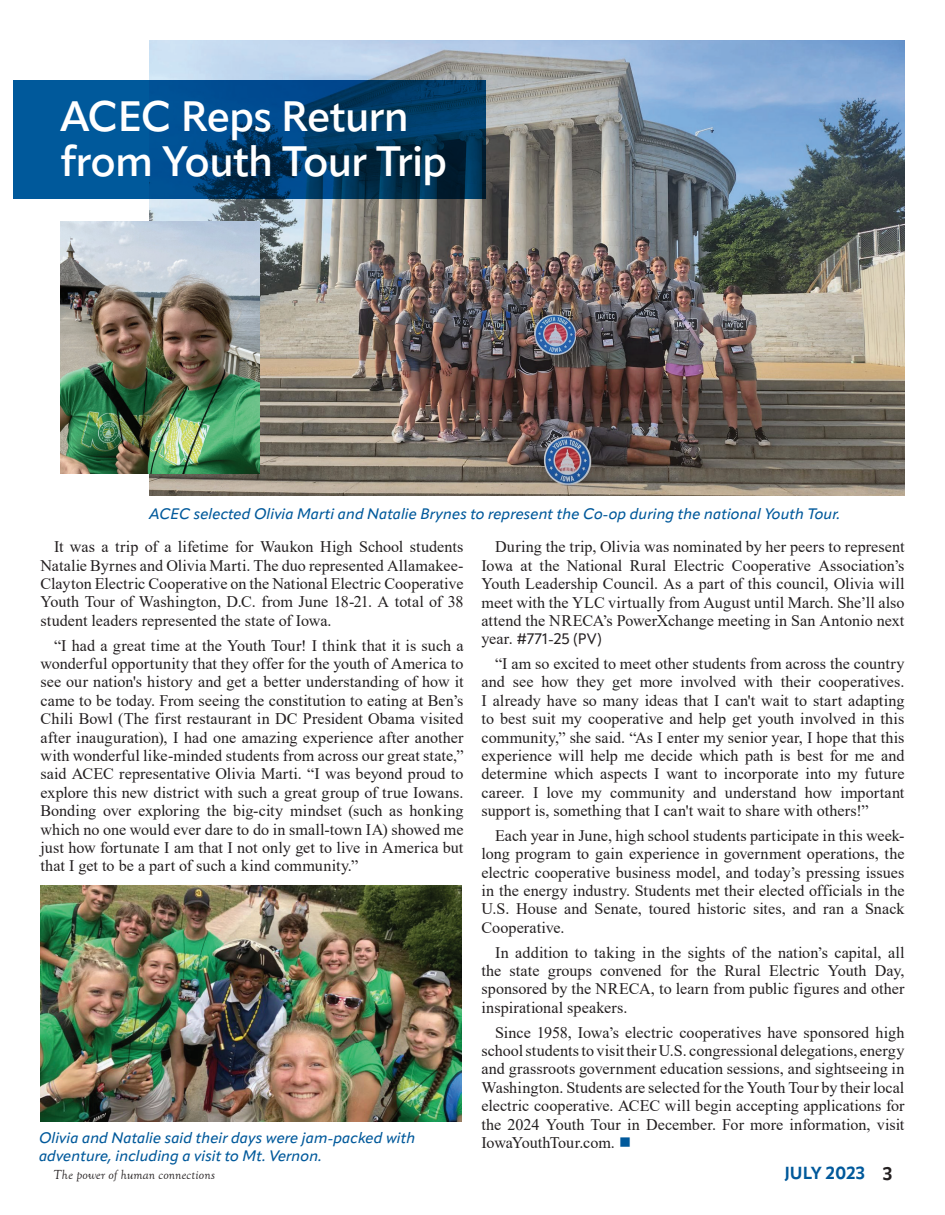
<style>
.page{position:relative;width:945px;height:1215px;background:#fff}
.page>*{position:absolute;margin:0;border:0;box-sizing:border-box;transform-origin:0 0}
.t1{font:600 42px/45px "Apparat";letter-spacing:-.02em;color:#fff}
.t2{font:700 17.25px "Apparat";letter-spacing:.01em;color:#00599b}
.t3{font:16.2px/18.5px "Times New Roman";letter-spacing:.005em;color:#231f20;text-align:justify}
.t4{font:italic 500 15px/18px "Apparat";color:#00599b}
.t5{font:15px "Apparat";letter-spacing:.03em;color:#231f20}
.t6{font:italic 13.5px "Goudy Old Style T";letter-spacing:.01em;color:#231f20}
.s1{font-family:"Times New Roman";font-size:16.2px}
.s2{color:#00599b}
.s3{font-size:18px;color:#231f20}
</style>
<div class="page">
<img style="left:149px;top:40px;width:755px;height:455px">
<svg style="left:14px;top:80px;width:472px;height:119px;background:#004479"></svg>
<img style="left:40px;top:885px;width:422px;height:237px">
<img style="left:60px;top:222px;width:199px;height:252px">
<h1 class="t1" style="left:60px;top:94px;width:389px">ACEC Reps Return from Youth Tour Trip</h1>
<p class="t4" style="left:149px;top:504px;width:693px">ACEC selected Olivia Marti and Natalie Brynes to represent the Co-op during the national Youth Tour.</p>
<p class="t3" style="left:41px;top:537px;width:425px;text-indent:13px">It was a trip of a lifetime for Waukon High School students Natalie Byrnes and Olivia Marti. The duo represented Allamakee-Clayton Electric Cooperative on the National Electric Cooperative Youth Tour of Washington, D.C. from June 18-21. A total of 38 student leaders represented the state of Iowa.</p>
<p class="t3" style="left:41px;top:636px;width:425px;text-indent:13px">“I had a great time at the Youth Tour! I think that it is such a wonderful opportunity that they offer for the youth of America to see our nation's history and get a better understanding of how it came to be today. From seeing the constitution to eating at Ben’s Chili Bowl (The first restaurant in DC President Obama visited after inauguration), I had one amazing experience after another with wonderful like-minded students from across our great state,” said ACEC representative Olivia Marti. “I was beyond proud to explore this new district with such a great group of true Iowans.<br>Bonding over exploring the big-city mindset (such as honking which no one would ever dare to do in small-town IA) showed me just how fortunate I am that I not only get to live in America but that I get to be a part of such a kind community.”</p>
<p class="t3" style="left:482px;top:537px;width:425px;text-indent:13px">During the trip, Olivia was nominated by her peers to represent Iowa at the National Rural Electric Cooperative Association’s Youth Leadership Council. As a part of this council, Olivia will meet with the YLC virtually from August until March. She’ll also attend the NRECA’s PowerXchange meeting in San Antonio next</p>
<p class="t5" style="left:482px;top:630px;width:122px"><span class="s1">year.</span> #771-25 (PV)</p>
<p class="t3" style="left:482px;top:654px;width:425px;text-indent:13px">“I am so excited to meet other students from across the country and see how they get more involved with their cooperatives.<br>I already have so many ideas that I can't wait to start adapting to best suit my cooperative and help get youth involved in this community,” she said. “As I enter my senior year, I hope that this experience will help me decide which path is best for me and determine which aspects I want to incorporate into my future career. I love my community and understand how important support is, something that I can't wait to share with others!”</p>
<p class="t3" style="left:482px;top:826px;width:425px;text-indent:13px">Each year in June, high school students participate in this week&shy;long program to gain experience in government operations, the electric cooperative business model, and today’s pressing issues in the energy industry. Students met their elected officials in the U.S. House and Senate, toured historic sites, and ran a Snack Cooperative.</p>
<p class="t3" style="left:482px;top:943px;width:425px;text-indent:13px">In addition to taking in the sights of the nation’s capital, all the state groups convened for the Rural Electric Youth Day, sponsored by the NRECA, to learn from public figures and other inspirational speakers.</p>
<p class="t3" style="left:482px;top:1023px;width:425px;text-indent:13px">Since 1958, Iowa’s electric cooperatives have sponsored high school students to visit their U.S. congressional delegations, energy and grassroots government education sessions, and sightseeing in Washington. Students are selected for the Youth Tour by their local electric cooperative. ACEC will begin accepting applications for the 2024 Youth Tour in December. For more information, visit IowaYouthTour.com. <span class="s2">■</span></p>
<p class="t4" style="left:39px;top:1129px;width:378px">Olivia and Natalie said their days were jam-packed with adventure, including a visit to Mt. Vernon.</p>
<p class="t6" style="left:54px;top:1167px;width:163px">The power of human connections</p>
<p class="t2" style="left:784px;top:1162px;width:110px">JULY 2023 <span class="s3">3</span></p>
</div>
